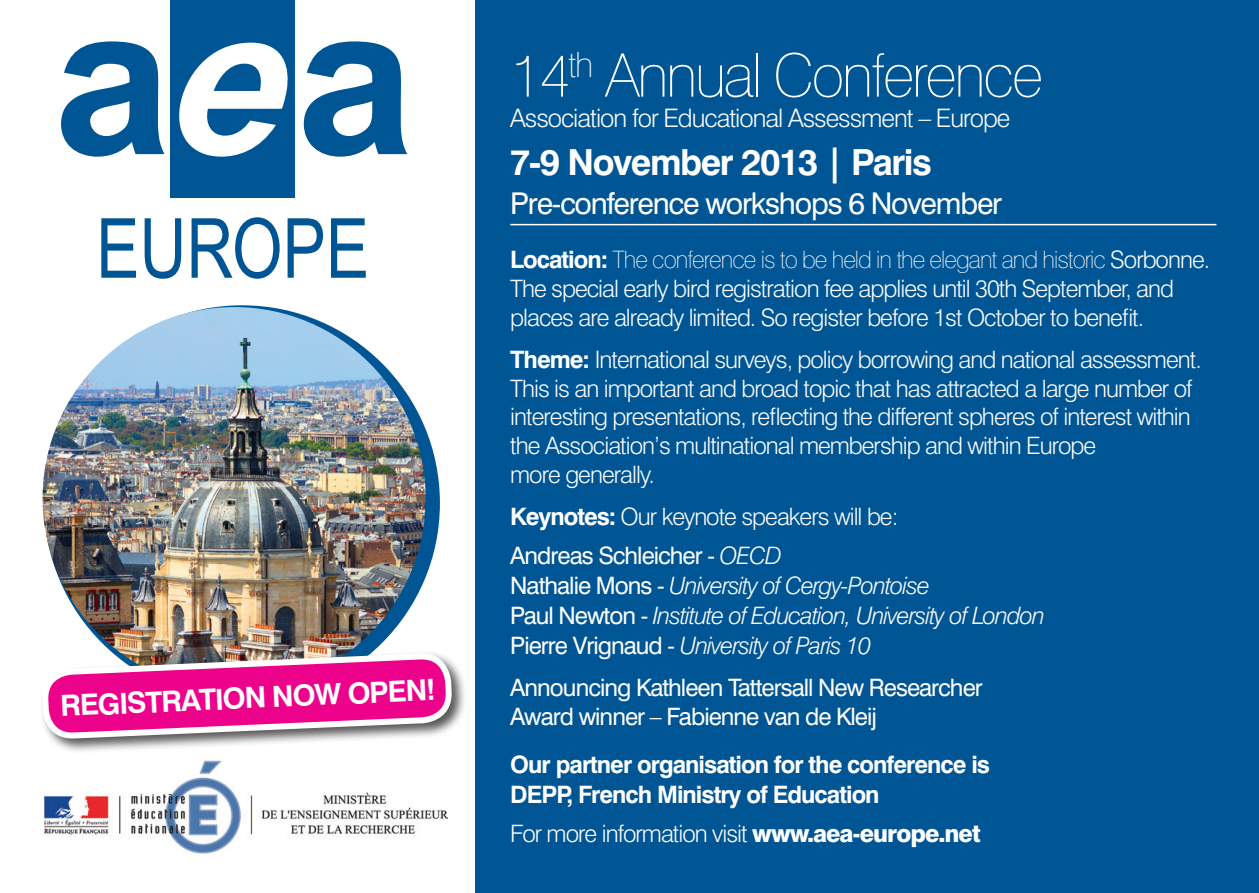
<style>
.page{position:relative;width:1259px;height:893px;background:#fff}
.page>*{position:absolute;margin:0;border:0;box-sizing:border-box;transform-origin:0 0}
.t1{font:100 60px "Swiss 721 BT";letter-spacing:-.04em;color:#fff}
.t2{font:700 36px "Swiss 721 BT";letter-spacing:-.04em;color:#fff}
.t3{font:30px "Swiss 721 BT";letter-spacing:-.04em;color:#fff}
.t4{font:700 29.1px "Swiss 721 BT";color:#fff}
.t5{font:300 25.5px "Swiss 721 BT";letter-spacing:-.04em;color:#fff}
.t6{font:300 24px/28.8px "Swiss 721 BT";letter-spacing:-.04em;color:#fff}
.t7{font:italic 300 24px/30px "Swiss 721 BT";letter-spacing:-.04em;color:#fff}
.t8{font:24px/28.8px "Swiss 721 BT";letter-spacing:-.04em;color:#fff}
.t9{font:700 24px/30px "Swiss 721 BT";letter-spacing:-.04em;color:#fff}
.s1{font-weight:700}
.s2{font-weight:100}
.s3{font-weight:400}
.s4{font-style:italic}
.s5{font-weight:400;font-style:normal}
.s6{font-weight:800}
</style>
<div class="page">
<div style="left:475px;top:0;width:784px;height:893px;background:#005595"></div>
<div style="left:170px;top:0;width:125px;height:197px;background:#005595"></div>
<svg style="left:61px;top:41px;width:103px;height:116px"></svg>
<svg style="left:179px;top:43px;width:109px;height:114px"></svg>
<svg style="left:304px;top:41px;width:103px;height:116px"></svg>
<svg style="left:101px;top:218px;width:35px;height:60px"></svg>
<svg style="left:145px;top:218px;width:36px;height:61px"></svg>
<svg style="left:192px;top:217px;width:88px;height:62px"></svg>
<svg style="left:287px;top:218px;width:36px;height:60px"></svg>
<svg style="left:331px;top:218px;width:35px;height:60px"></svg>
<img style="left:43px;top:307px;width:383px;height:383px;border-radius:191px">
<hr style="left:510px;top:224px;width:706px;height:1px;background:#fff">
<div style="left:40px;top:651px;width:426px;height:102px;background:#231f20;opacity:.75"></div>
<img style="left:40px;top:409px;width:415px;height:445px">
<p class="t4" style="left:60px;top:687px;width:377px;rotate:-2deg">REGISTRATION NOW OPEN!</p>
<h1 class="t1" style="left:510px;top:39px;width:534px">14<sup>th</sup> Annual Conference</h1>
<p class="t5" style="left:510px;top:103px;width:502px">Association for Educational Assessment – Europe</p>
<h2 class="t2" style="left:510px;top:140px;width:423px">7-9 November 2013 | Paris</h2>
<p class="t3" style="left:510px;top:185px;width:493px">Pre-conference workshops 6 November</p>
<p class="t6" style="left:510px;top:245px;width:701px"><span class="s1">Location:</span> <span class="s2">The conference is to be held in the elegant and historic</span> Sorbonne.<br>The special early bird registration fee applies until 30th September, and places are already limited. So register before 1st October to benefit.</p>
<p class="t6" style="left:510px;top:345px;width:693px"><span class="s1">Theme:</span> International surveys, policy borrowing and national assessment.<br>This is an important and broad topic that has attracted a large number of interesting presentations, reflecting the different spheres of interest within the Association’s multinational membership and within Europe<br>more generally.</p>
<p class="t6" style="left:510px;top:497px;width:390px;line-height:39px"><span class="s1">Keynotes:</span> Our keynote speakers will be:<br><span class="s3">Andreas Schleicher -</span> <span class="s4">OECD</span></p>
<p class="t7" style="left:510px;top:570px;width:536px"><span class="s5">Nathalie Mons -</span> University of Cergy-Pontoise<br><span class="s5">Paul Newton -</span> Institute of Education, University of London<br><span class="s5">Pierre Vrignaud -</span> University of Paris 10</p>
<p class="t8" style="left:510px;top:673px;width:474px">Announcing Kathleen Tattersall New Researcher<br>Award winner – Fabienne van de Kleij</p>
<p class="t9" style="left:510px;top:749px;width:481px">Our partner organisation for the conference is<br>DEPP, French Ministry of Education</p>
<p class="t6" style="left:510px;top:819px;width:472px">For more information visit <span class="s6">www.aea-europe.net</span></p>
</div>
